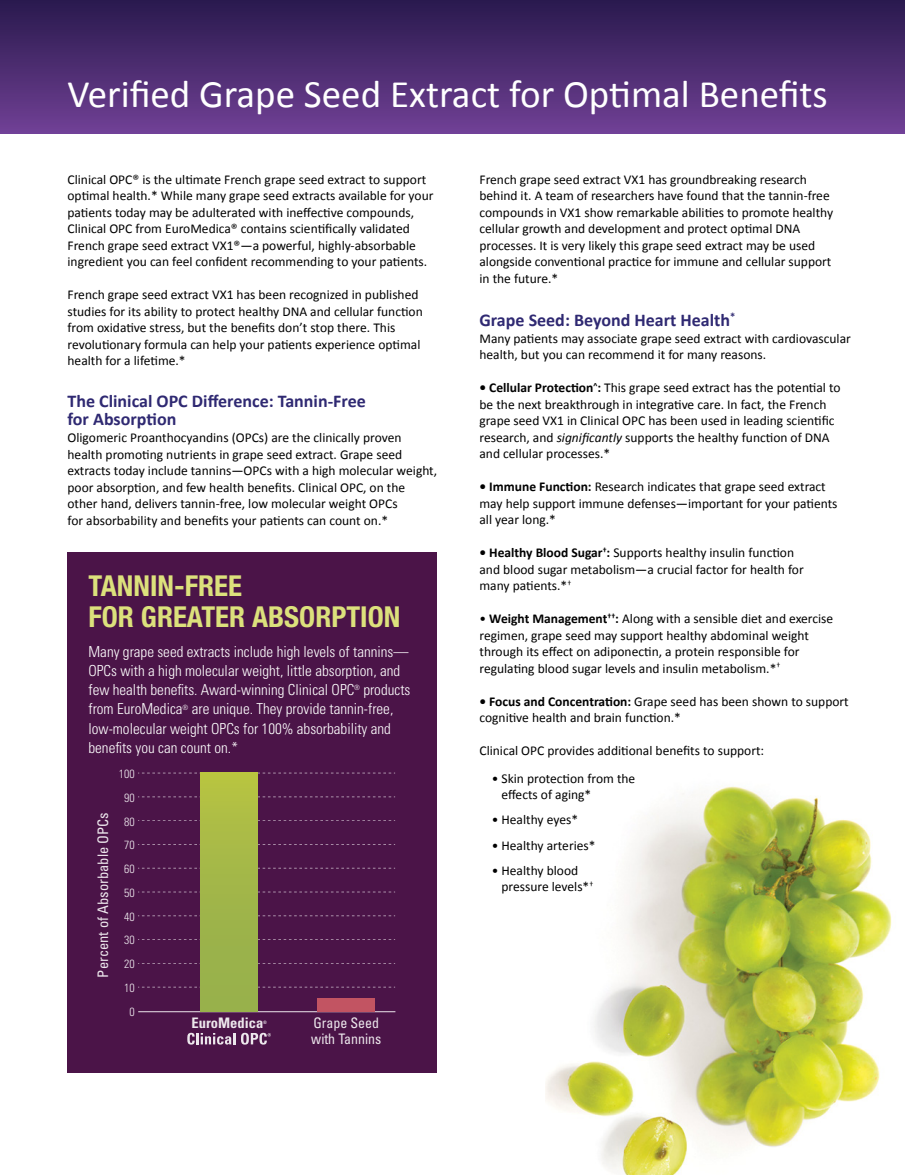
<style>
.page{position:relative;width:905px;height:1175px;background:#fff}
.page>*{position:absolute;margin:0;border:0;box-sizing:border-box;transform-origin:0 0}
.t1{font:39px "Calibri";color:#fff}
.t2{font:700 condensed 28.8px/31.7px "Helvetica Neue";color:#dce17c}
.t3{font:700 18px/18px "Calibri";color:#2f2972}
.t4{font:300 condensed 15.15px/19.2px "Univers";color:#fff}
.t5{font:condensed 14.55px "Univers";color:#fff}
.t6{font:condensed 14.55px/15.9px "Univers";color:#fff;scale:.96 1}
.t7{font:700 condensed 14.55px "Univers";color:#fff}
.t8{font:13.5px/16.5px "Calibri";color:#000}
.t9{font:300 condensed 11.85px/23.7px "Univers";color:#fff;text-align:right}
.t10{font:700 condensed 4.65px "Univers";color:#fff}
.s1{font-weight:700}
.s2{font-style:italic}
</style>
<div class="page">
<img style="left:545px;top:786px;width:347px;height:388px">
<div style="left:0;top:0;width:904px;height:133px;background:linear-gradient(to bottom,#29194d,#704094)"></div>
<svg style="left:904px;top:0;width:1px;height:133px"></svg>
<div style="left:68px;top:552px;width:369px;height:520px;background:#4b1448"></div>
<hr style="left:138px;top:1011px;width:257px;height:1px;background:#fff">
<svg style="left:138px;top:772px;width:257px;height:1px"></svg>
<svg style="left:138px;top:820px;width:257px;height:1px"></svg>
<svg style="left:138px;top:844px;width:257px;height:1px"></svg>
<svg style="left:138px;top:868px;width:257px;height:1px"></svg>
<svg style="left:138px;top:891px;width:257px;height:1px"></svg>
<svg style="left:138px;top:915px;width:257px;height:1px"></svg>
<svg style="left:138px;top:939px;width:257px;height:1px"></svg>
<svg style="left:138px;top:963px;width:257px;height:1px"></svg>
<svg style="left:138px;top:986px;width:257px;height:1px"></svg>
<svg style="left:138px;top:796px;width:257px;height:1px"></svg>
<div style="left:201px;top:772px;width:57px;height:239px;background:linear-gradient(to bottom,#b4c143,#93ae4d)"></div>
<div style="left:317px;top:998px;width:57px;height:13px;background:#c25462"></div>
<svg style="left:187px;top:1032px;width:48px;height:12px"></svg>
<svg style="left:241px;top:1032px;width:30px;height:12px"></svg>
<h1 class="t1" style="left:68px;top:70px;width:761px">Verified Grape Seed Extract for Optimal Benefits</h1>
<p class="t8" style="left:68px;top:171px;width:367px">Clinical OPC® is the ultimate French grape seed extract to support optimal health.* While many grape seed extracts available for your patients today may be adulterated with ineffective compounds, Clinical OPC from EuroMedica® contains scientifically validated French grape seed extract VX1®—a powerful, highly-absorbable ingredient you can feel confident recommending to your patients.</p>
<p class="t8" style="left:68px;top:287px;width:357px">French grape seed extract VX1 has been recognized in published studies for its ability to protect healthy DNA and cellular function from oxidative stress, but the benefits don’t stop there. This revolutionary formula can help your patients experience optimal health for a lifetime.*</p>
<h3 class="t3" style="left:68px;top:392px;width:300px">The Clinical OPC Difference: Tannin-Free for Absorption</h3>
<p class="t8" style="left:68px;top:429px;width:371px">Oligomeric Proanthocyandins (OPCs) are the clinically proven health promoting nutrients in grape seed extract. Grape seed extracts today include tannins—OPCs with a high molecular weight, poor absorption, and few health benefits. Clinical OPC, on the other hand, delivers tannin-free, low molecular weight OPCs<br>for absorbability and benefits your patients can count on.*</p>
<h2 class="t2" style="left:88px;top:569px;width:313px">TANNIN-FREE<br>FOR GREATER ABSORPTION</h2>
<p class="t4" style="left:88px;top:641px;width:323px">Many grape seed extracts include high levels of tannins— OPCs with a high molecular weight, little absorption, and few health benefits. Award-winning Clinical OPC<sup>®</sup> products from EuroMedica<sup>®</sup> are unique. They provide tannin-free, low-molecular weight OPCs for 100% absorbability and benefits you can count on.*</p>
<p class="t5" style="left:94px;top:977px;width:167px;rotate:-90deg">Percent of Absorbable OPCs</p>
<p class="t9" style="left:119px;top:762px;width:17px">100<br>90<br>80<br>70<br>60<br>50<br>40<br>30<br>20<br>10<br>0</p>
<p class="t7" style="left:191px;top:1013px;width:73px">EuroMedica</p>
<p class="t10" style="left:263px;top:1019px;width:5px">®</p>
<p class="t6" style="left:311px;top:1014px;width:74px">Grape Seed with Tannins</p>
<p class="t8" style="left:479px;top:171px;width:355px">French grape seed extract VX1 has groundbreaking research behind it. A team of researchers have found that the tannin-free compounds in VX1 show remarkable abilities to promote healthy cellular growth and development and protect optimal DNA processes. It is very likely this grape seed extract may be used alongside conventional practice for immune and cellular support in the future.*</p>
<h3 class="t3" style="left:479px;top:311px;width:257px">Grape Seed: Beyond Heart Health<sup>*</sup></h3>
<p class="t8" style="left:479px;top:330px;width:373px">Many patients may associate grape seed extract with cardiovascular health, but you can recommend it for many reasons.</p>
<p class="t8" style="left:479px;top:379px;width:362px"><span class="s1">• Cellular Protection</span><sup>^</sup><span class="s1">:</span> This grape seed extract has the potential to be the next breakthrough in integrative care. In fact, the French grape seed VX1 in Clinical OPC has been used in leading scientific research, and <span class="s2">significantly</span> supports the healthy function of DNA and cellular processes.*</p>
<p class="t8" style="left:479px;top:478px;width:359px"><span class="s1">• Immune Function:</span> Research indicates that grape seed extract may help support immune defenses—important for your patients all year long.*</p>
<p class="t8" style="left:479px;top:544px;width:326px"><span class="s1">• Healthy Blood Sugar</span><sup>†</sup><span class="s1">:</span> Supports healthy insulin function and blood sugar metabolism—a crucial factor for health for many patients.*<sup>†</sup></p>
<p class="t8" style="left:479px;top:610px;width:355px">• <span class="s1">Weight Management</span><sup>††</sup><span class="s1">:</span> Along with a sensible diet and exercise regimen, grape seed may support healthy abdominal weight through its effect on adiponectin, a protein responsible for regulating blood sugar levels and insulin metabolism.*<sup>†</sup></p>
<p class="t8" style="left:479px;top:693px;width:371px"><span class="s1">• Focus and Concentration:</span> Grape seed has been shown to support cognitive health and brain function.*</p>
<p class="t8" style="left:479px;top:742px;width:286px">Clinical OPC provides additional benefits to support:</p>
<p class="t8" style="left:501px;top:770px;width:135px;text-indent:-10px">• Skin protection from the effects of aging*</p>
<p class="t8" style="left:491px;top:811px;width:88px">• Healthy eyes*</p>
<p class="t8" style="left:491px;top:836px;width:105px">• Healthy arteries*</p>
<p class="t8" style="left:501px;top:862px;width:93px;text-indent:-10px">• Healthy blood pressure levels*<sup>†</sup></p>
</div>
